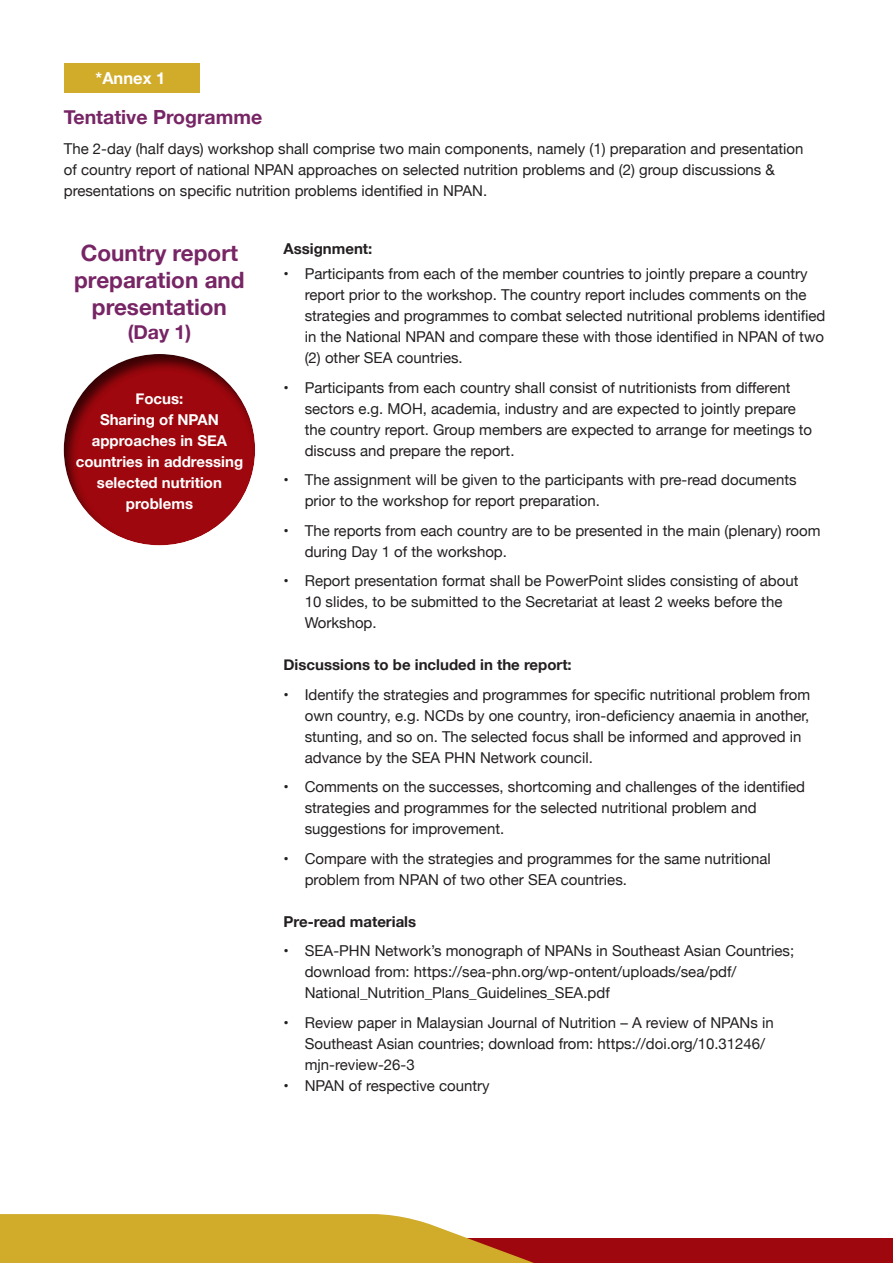
<style>
.page{position:relative;width:893px;height:1263px;background:#fff}
.page>*{position:absolute;margin:0;border:0;box-sizing:border-box;transform-origin:0 0}
.t1{font:700 22.5px/27px "Helvetica Neue";color:#772565;text-align:center}
.t2{font:700 19.5px "Helvetica Neue";color:#772565}
.t3{font:700 16.5px "Helvetica Neue";color:#fff}
.t4{font:15px/21px "Helvetica Neue";color:#231f20}
.t5{font:700 15px/21px "Helvetica Neue";color:#fff;text-align:center}
.t6{font:700 15px "Helvetica Neue";color:#231f20}
</style>
<div class="page">
<div style="left:64px;top:64px;width:135px;height:29px;background:#d1ab2a"></div>
<div style="left:357px;top:1238px;width:536px;height:25px;background:#9d070d"></div>
<svg style="left:0;top:1214px;width:534px;height:49px;background:#d3ad3c"></svg>
<div style="left:62px;top:352px;width:195px;height:194px;background:#231f20;opacity:.75"></div>
<p class="t3" style="left:96px;top:68px;width:71px">*Annex 1</p>
<h2 class="t2" style="left:64px;top:105px;width:200px">Tentative Programme</h2>
<p class="t4" style="left:64px;top:139px;width:741px">The 2-day (half days) workshop shall comprise two main components, namely (1) preparation and presentation of country report of national NPAN approaches on selected nutrition problems and (2) group discussions &amp; presentations on specific nutrition problems identified in NPAN.</p>
<h1 class="t1" style="left:74px;top:239px;width:172px">Country report preparation and presentation</h1>
<h2 class="t2" style="left:128px;top:319px;width:65px">(Day 1)</h2>
<p class="t5" style="left:76px;top:388px;width:169px">Focus:<br>Sharing of NPAN approaches in SEA countries in addressing selected nutrition problems</p>
<p class="t6" style="left:283px;top:239px;width:90px">Assignment:</p>
<p class="t4" style="left:305px;top:264px;width:522px;text-indent:-21px">• Participants from each of the member countries to jointly prepare a country report prior to the workshop. The country report includes comments on the strategies and programmes to combat selected nutritional problems identified in the National NPAN and compare these with those identified in NPAN of two (2) other SEA countries.</p>
<p class="t4" style="left:305px;top:378px;width:509px;text-indent:-21px">• Participants from each country shall consist of nutritionists from different sectors e.g. MOH, academia, industry and are expected to jointly prepare the country report. Group members are expected to arrange for meetings to discuss and prepare the report.</p>
<p class="t4" style="left:305px;top:470px;width:493px;text-indent:-21px">• The assignment will be given to the participants with pre-read documents prior to the workshop for report preparation.</p>
<p class="t4" style="left:305px;top:521px;width:517px;text-indent:-21px">• The reports from each country are to be presented in the main (plenary) room during Day 1 of the workshop.</p>
<p class="t4" style="left:305px;top:571px;width:495px;text-indent:-21px">• Report presentation format shall be PowerPoint slides consisting of about<br>10 slides, to be submitted to the Secretariat at least 2 weeks before the<br>Workshop.</p>
<p class="t6" style="left:283px;top:655px;width:290px">Discussions to be included in the report:</p>
<p class="t4" style="left:305px;top:685px;width:507px;text-indent:-21px">• Identify the strategies and programmes for specific nutritional problem from own country, e.g. NCDs by one country, iron-deficiency anaemia in another, stunting, and so on. The selected focus shall be informed and approved in advance by the SEA PHN Network council.</p>
<p class="t4" style="left:305px;top:777px;width:502px;text-indent:-21px">• Comments on the successes, shortcoming and challenges of the identified strategies and programmes for the selected nutritional problem and suggestions for improvement.</p>
<p class="t4" style="left:305px;top:849px;width:467px;text-indent:-21px">• Compare with the strategies and programmes for the same nutritional problem from NPAN of two other SEA countries.</p>
<p class="t6" style="left:283px;top:912px;width:134px">Pre-read materials</p>
<p class="t4" style="left:305px;top:941px;width:491px;text-indent:-21px">• SEA-PHN Network’s monograph of NPANs in Southeast Asian Countries; download from: https://sea-phn.org/wp-ontent/uploads/sea/pdf/<br>National_Nutrition_Plans_Guidelines_SEA.pdf</p>
<p class="t4" style="left:305px;top:1013px;width:470px;text-indent:-21px">• Review paper in Malaysian Journal of Nutrition – A review of NPANs in<br>Southeast Asian countries; download from: https://doi.org/10.31246/ mjn-review-26-3</p>
<p class="t4" style="left:283px;top:1076px;width:208px">• NPAN of respective country</p>
</div>
